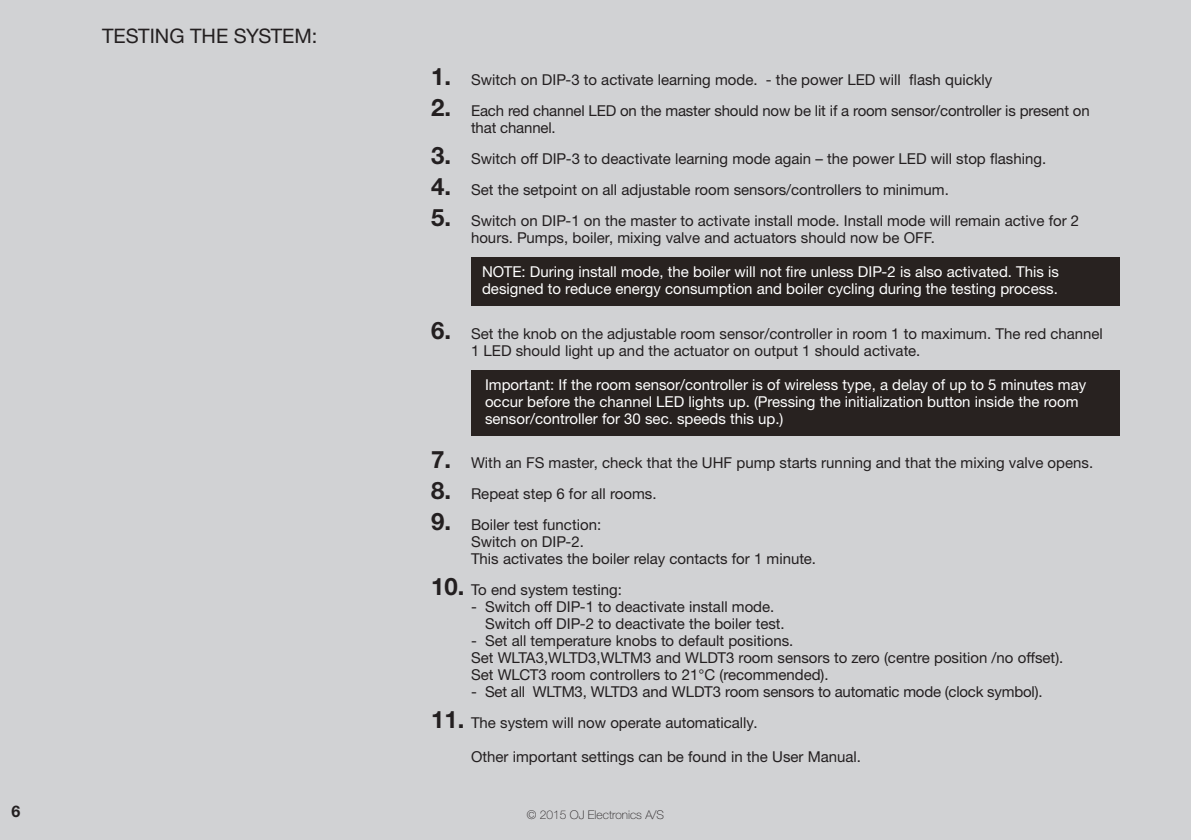
<style>
.page{position:relative;width:1191px;height:840px;background:#fff}
.page>*{position:absolute;margin:0;border:0;box-sizing:border-box;transform-origin:0 0}
.t1{font:20px "Helvetica Neue LTW1 G";color:#231f20}
.t2{font:700 16px "Helvetica Neue LTW1 G";color:#231f20}
.t3{font:15px/17px "Helvetica Neue LTW1 G";color:#231f20}
.t4{font:15px/17px "Helvetica Neue LTW1 G";color:#fff}
.t5{font:100 12px "Helvetica Neue LTW1 G";color:#231f20}
.s1{font-weight:700;font-size:24px}
</style>
<div class="page">
<div style="left:0;top:0;width:1191px;height:839px;background:#d1d2d4"></div>
<div style="left:471px;top:257px;width:648px;height:48px;background:#282220"></div>
<div style="left:471px;top:370px;width:648px;height:65px;background:#282220"></div>
<h1 class="t1" style="left:102px;top:23px;width:37px">Testing</h1>
<h1 class="t1" style="left:190px;top:23px;width:129px">th e system:</h1>
<p class="t3" style="left:431px;top:71px;width:563px"><span class="s1">1.</span> Switch on DIP-3 to activate learning mode. - the power LED will flash quickly</p>
<p class="t3" style="left:471px;top:102px;width:620px;text-indent:-40px"><span class="s1">2.</span> Each red channel LED on the master should now be lit if a room sensor/controller is present on that channel.</p>
<p class="t3" style="left:431px;top:150px;width:616px"><span class="s1">3.</span> Switch off DIP-3 to deactivate learning mode again – the power LED will stop flashing.</p>
<p class="t3" style="left:431px;top:181px;width:519px"><span class="s1">4.</span> Set the setpoint on all adjustable room sensors/controllers to minimum.</p>
<p class="t3" style="left:471px;top:212px;width:610px;text-indent:-40px"><span class="s1">5.</span> Switch on DIP-1 on the master to activate install mode. Install mode will remain active for 2 hours. Pumps, boiler, mixing valve and actuators should now be OFF.</p>
<p class="t4" style="left:482px;top:263px;width:578px">NOTE: During install mode, the boiler will not fire unless DIP-2 is also activated. This is designed to reduce energy consumption and boiler cycling during the testing process.</p>
<p class="t3" style="left:471px;top:324px;width:633px;text-indent:-40px"><span class="s1">6.</span> Set the knob on the adjustable room sensor/controller in room 1 to maximum. The red channel<br>1 LED should light up and the actuator on output 1 should activate.</p>
<p class="t4" style="left:485px;top:375px;width:602px">Important: If the room sensor/controller is of wireless type, a delay of up to 5 minutes may occur before the channel LED lights up. (Pressing the initialization button inside the room sensor/controller for 30 sec. speeds this up.)</p>
<p class="t3" style="left:431px;top:453px;width:663px"><span class="s1">7.</span> With an FS master, check that the UHF pump starts running and that the mixing valve opens.</p>
<p class="t3" style="left:431px;top:484px;width:227px"><span class="s1">8.</span> Repeat step 6 for all rooms.</p>
<p class="t3" style="left:471px;top:515px;width:346px;text-indent:-40px"><span class="s1">9.</span> Boiler test function:<br>Switch on DIP-2.<br>This activates the boiler relay contacts for 1 minute.</p>
<p class="t3" style="left:431px;top:580px;width:192px"><span class="s1">10.</span> To end system testing:</p>
<p class="t3" style="left:485px;top:597px;width:301px;text-indent:-14px">- Switch off DIP-1 to deactivate install mode.<br>Switch off DIP-2 to deactivate the boiler test.</p>
<p class="t3" style="left:471px;top:631px;width:594px">- Set all temperature knobs to default positions.<br>Set WLTA3,WLTD3,WLTM3 and WLDT3 room sensors to zero (centre position /no offset).<br>Set WLCT3 room controllers to 21°C (recommended).</p>
<p class="t3" style="left:471px;top:682px;width:573px">- Set all WLTM3, WLTD3 and WLDT3 room sensors to automatic mode (clock symbol).</p>
<p class="t3" style="left:431px;top:713px;width:328px"><span class="s1">11.</span> The system will now operate automatically.</p>
<p class="t3" style="left:471px;top:747px;width:391px">Other important settings can be found in the User Manual.</p>
<p class="t2" style="left:11px;top:801px;width:10px">6</p>
<p class="t5" style="left:527px;top:806px;width:139px">© 2015 OJ Electronics A/S</p>
</div>
